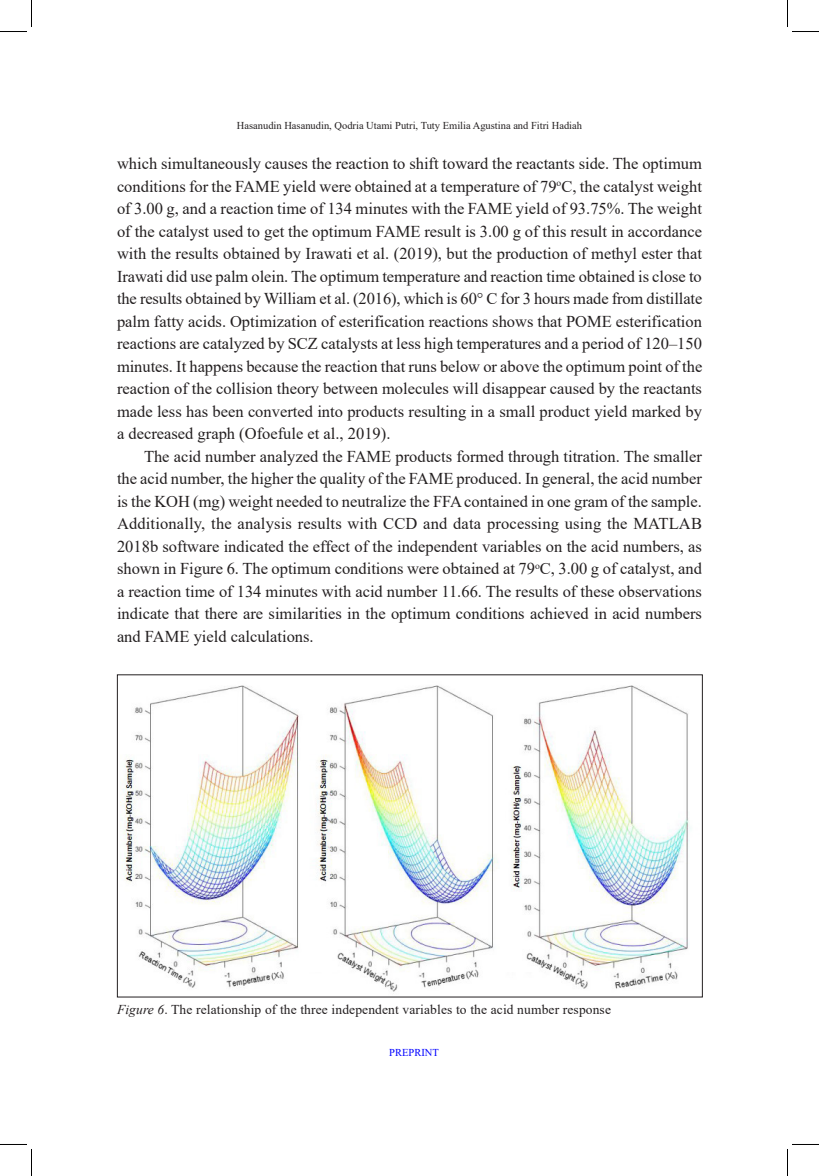
<style>
.page{position:relative;width:819px;height:1176px;background:#fff}
.page>*{position:absolute;margin:0;border:0;box-sizing:border-box;transform-origin:0 0}
.Body_Text{font:16.5px/22.5px "Times New Roman";color:#231f20;text-align:justify}
.Body_Table{font:13.5px "Times New Roman";letter-spacing:.01em;color:#231f20}
.t1{font:10.5px "Times New Roman";color:#231f20}
.t2{font:10.5px "Times New Roman";color:#00f}
.s1{font-style:italic}
</style>
<div class="page">
<img style="left:120px;top:685px;width:570px;height:307px">
<svg style="left:0;top:0;width:32px;height:32px"></svg>
<svg style="left:0;top:1144px;width:32px;height:31px"></svg>
<svg style="left:787px;top:0;width:32px;height:32px"></svg>
<svg style="left:787px;top:1144px;width:32px;height:31px"></svg>
<p class="t1" style="left:237px;top:118px;width:347px">Hasanudin Hasanudin, Qodria Utami Putri, Tuty Emilia Agustina and Fitri Hadiah</p>
<p class="Body_Text" style="left:117px;top:152px;width:587px">which simultaneously causes the reaction to shift toward the reactants side. The optimum conditions for the FAME yield were obtained at a temperature of 79<sup>o</sup>C, the catalyst weight of 3.00 g, and a reaction time of 134 minutes with the FAME yield of 93.75%. The weight of the catalyst used to get the optimum FAME result is 3.00 g of this result in accordance with the results obtained by Irawati et al. (2019), but the production of methyl ester that Irawati did use palm olein. The optimum temperature and reaction time obtained is close to the results obtained by William et al. (2016), which is 60° C for 3 hours made from distillate palm fatty acids. Optimization of esterification reactions shows that POME esterification reactions are catalyzed by SCZ catalysts at less high temperatures and a period of 120–150 minutes. It happens because the reaction that runs below or above the optimum point of the reaction of the collision theory between molecules will disappear caused by the reactants made less has been converted into products resulting in a small product yield marked by a decreased graph (Ofoefule et al., 2019).</p>
<p class="Body_Text" style="left:117px;top:444px;width:587px;text-indent:27px">The acid number analyzed the FAME products formed through titration. The smaller the acid number, the higher the quality of the FAME produced. In general, the acid number is the KOH (mg) weight needed to neutralize the FFA contained in one gram of the sample.<br>Additionally, the analysis results with CCD and data processing using the MATLAB 2018b software indicated the effect of the independent variables on the acid numbers, as shown in Figure 6. The optimum conditions were obtained at 79<sup>o</sup>C, 3.00 g of catalyst, and a reaction time of 134 minutes with acid number 11.66. The results of these observations indicate that there are similarities in the optimum conditions achieved in acid numbers and FAME yield calculations.</p>
<p class="Body_Table" style="left:117px;top:1000px;width:496px"><span class="s1">Figure 6</span>. The relationship of the three independent variables to the acid number response</p>
<p class="t2" style="left:389px;top:1045px;width:51px">PREPRINT</p>
</div>
